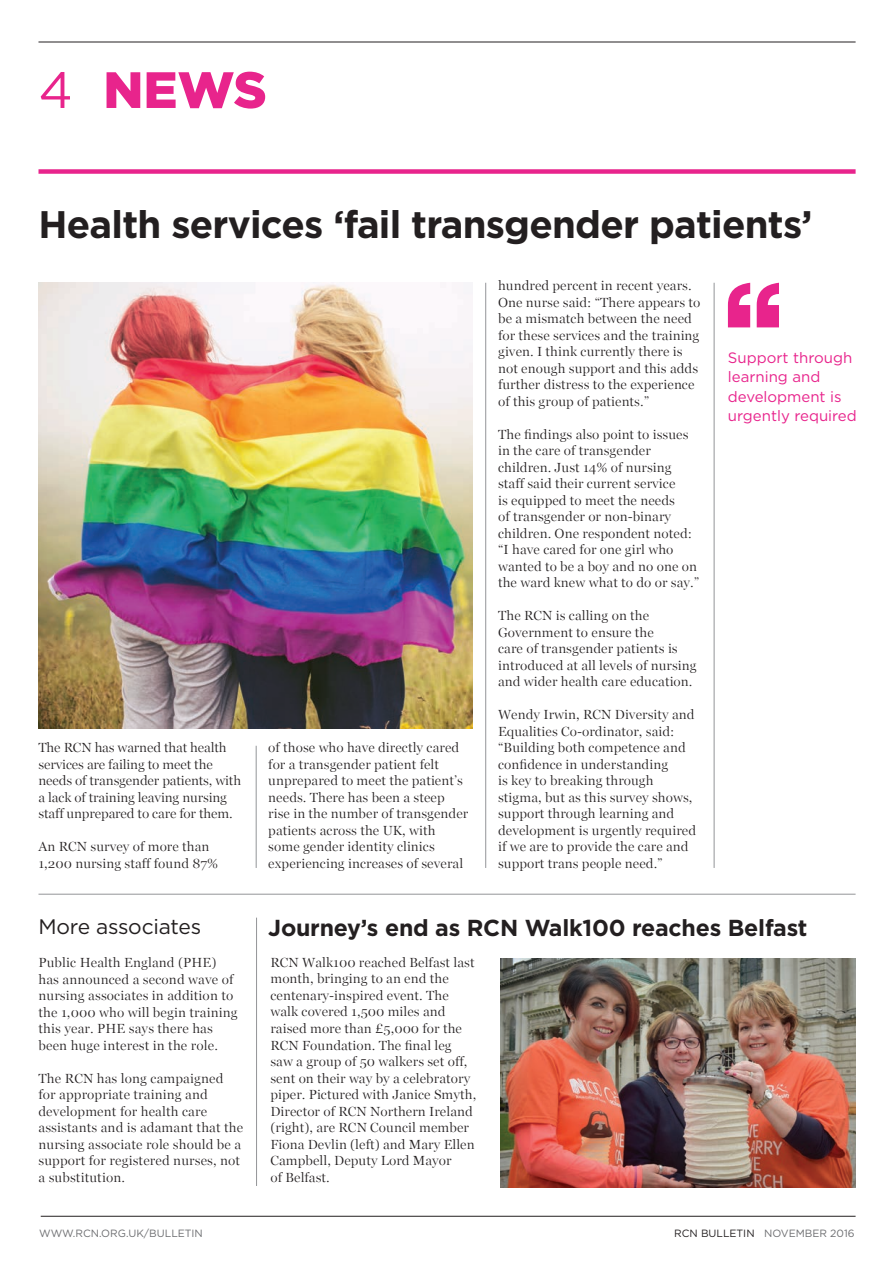
<style>
.page{position:relative;width:894px;height:1264px;background:#fff}
.page>*{position:absolute;margin:0;border:0;box-sizing:border-box;transform-origin:0 0}
.t1{font:900 51px "Gotham";color:#e8248c}
.t2{font:700 38.25px "Gotham";letter-spacing:-.02em;color:#231f20}
.t3{font:700 23.1px "Gotham";letter-spacing:-.01em;color:#231f20}
.t4{font:21px "Gotham";letter-spacing:-.01em;color:#231f20}
.t5{font:15px/19.5px "Gotham";color:#e8248c}
.t6{font:300 13.5px/16.5px "SD Georgia";color:#231f20}
.t7{font:10.5px "Gotham";color:#6c6d70}
.s1{font-weight:400}
.s2{color:#231f20}
</style>
<div class="page">
<hr style="left:38px;top:42px;width:817px;height:1px;background:#231f20">
<hr style="left:41px;top:1215px;width:814px;height:1px;background:#231f20">
<div style="left:38px;top:169px;width:817px;height:5px;background:#e8248c"></div>
<hr style="left:38px;top:893px;width:817px;height:1px;background:#939598">
<hr style="left:713px;top:283px;width:1px;height:584px;background:#939598">
<hr style="left:485px;top:283px;width:1px;height:584px;background:#939598">
<hr style="left:256px;top:745px;width:1px;height:122px;background:#939598">
<hr style="left:256px;top:917px;width:1px;height:268px;background:#939598">
<img style="left:38px;top:283px;width:434px;height:445px">
<svg style="left:727px;top:283px;width:51px;height:44px"></svg>
<img style="left:500px;top:958px;width:355px;height:229px">
<h1 class="t1" style="left:38px;top:55px;width:230px"><span class="s1">4</span> NEWS</h1>
<h2 class="t2" style="left:38px;top:199px;width:775px">Health services ‘fail transgender patients’</h2>
<p class="t6" style="left:38px;top:739px;width:204px">The RCN has warned that health services are failing to meet the needs of transgender patients, with a lack of training leaving nursing staff unprepared to care for them.</p>
<p class="t6" style="left:38px;top:838px;width:181px">An RCN survey of more than<br>1,200 nursing staff found 87%</p>
<p class="t6" style="left:268px;top:739px;width:201px">of those who have directly cared for a transgender patient felt unprepared to meet the patient’s needs. There has been a steep rise in the number of transgender patients across the UK, with some gender identity clinics experiencing increases of several</p>
<p class="t6" style="left:498px;top:277px;width:204px">hundred percent in recent years.<br>One nurse said: “There appears to be a mismatch between the need for these services and the training given. I think currently there is not enough support and this adds further distress to the experience of this group of patients.”</p>
<p class="t6" style="left:498px;top:425px;width:203px">The findings also point to issues in the care of transgender children. Just 14% of nursing staff said their current service<br>is equipped to meet the needs<br>of transgender or non-binary children. One respondent noted: “I have cared for one girl who wanted to be a boy and no one on the ward knew what to do or say.”</p>
<p class="t6" style="left:498px;top:607px;width:200px">The RCN is calling on the<br>Government to ensure the<br>care of transgender patients is introduced at all levels of nursing and wider health care education.</p>
<p class="t6" style="left:498px;top:706px;width:199px">Wendy Irwin, RCN Diversity and<br>Equalities Co-ordinator, said: “Building both competence and confidence in understanding<br>is key to breaking through stigma, but as this survey shows, support through learning and development is urgently required if we are to provide the care and support trans people need.”</p>
<p class="t5" style="left:727px;top:347px;width:130px">Support through learning and development is urgently required</p>
<h3 class="t4" style="left:38px;top:913px;width:164px">More associates</h3>
<h3 class="t3" style="left:268px;top:912px;width:540px">Journey’s end as RCN Walk100 reaches Belfast</h3>
<p class="t6" style="left:38px;top:953px;width:201px">Public Health England (PHE) has announced a second wave of nursing associates in addition to the 1,000 who will begin training this year. PHE says there has been huge interest in the role.</p>
<p class="t6" style="left:38px;top:1069px;width:206px">The RCN has long campaigned for appropriate training and development for health care assistants and is adamant that the nursing associate role should be a support for registered nurses, not a substitution.</p>
<p class="t6" style="left:270px;top:953px;width:207px">RCN Walk100 reached Belfast last month, bringing to an end the centenary-inspired event. The walk covered 1,500 miles and raised more than £5,000 for the<br>RCN Foundation. The final leg saw a group of 50 walkers set off, sent on their way by a celebratory piper. Pictured with Janice Smyth,<br>Director of RCN Northern Ireland (right), are RCN Council member<br>Fiona Devlin (left) and Mary Ellen<br>Campbell, Deputy Lord Mayor<br>of Belfast.</p>
<p class="t7" style="left:39px;top:1226px;width:165px">WWW.RCN.ORG.UK/BULLETIN</p>
<p class="t7" style="left:674px;top:1226px;width:182px"><span class="s2">RCN BULLETIN</span> NOVEMBER 2016</p>
</div>
